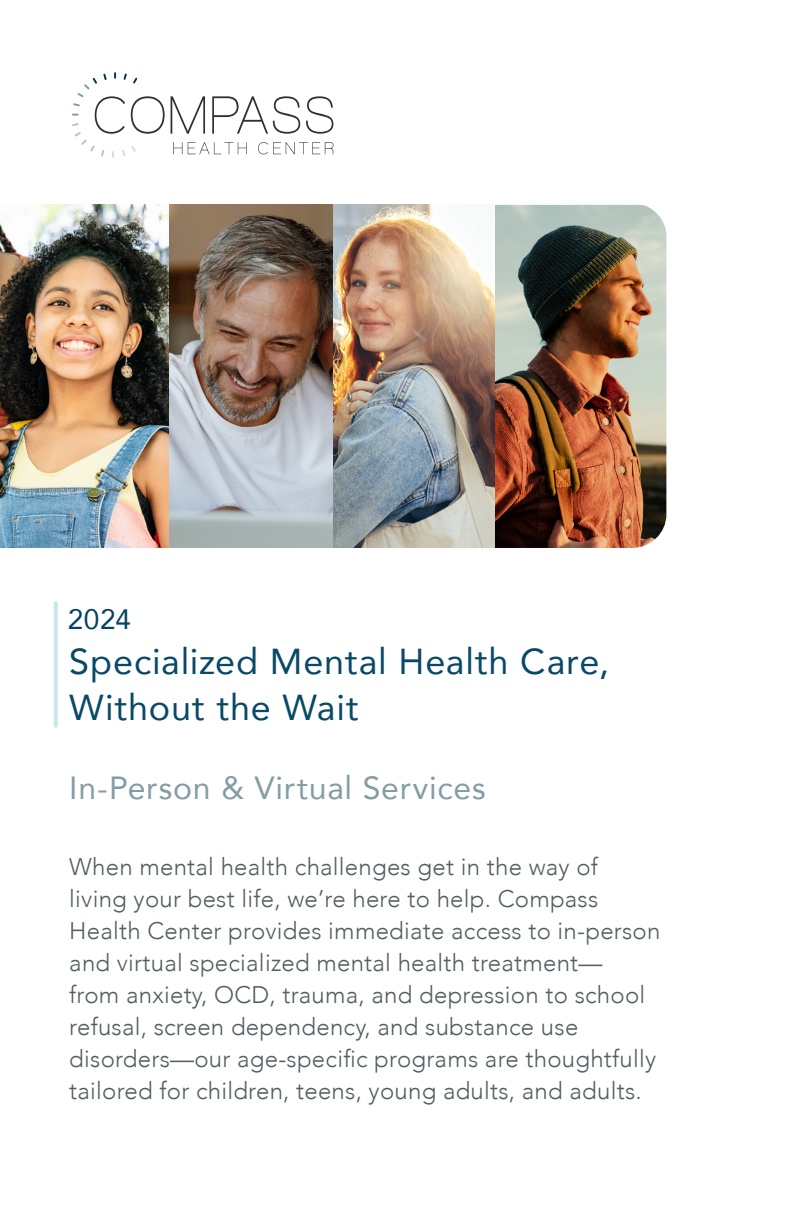
<style>
.page{position:relative;width:792px;height:1224px;background:#fff}
.page>*{position:absolute;margin:0;border:0;box-sizing:border-box;transform-origin:0 0}
.t1{font:36px/46px "Avenir";letter-spacing:.02em;color:#084967}
.t2{font:32px "Avenir";letter-spacing:.02em;color:#839da5}
.t3{font:28px "Avenir";color:#034262}
.t4{font:300 24px/32px "Avenir";letter-spacing:.01em;color:#515e62}
</style>
<div class="page">
<svg style="left:173px;top:142px;width:9px;height:12px"></svg>
<svg style="left:188px;top:142px;width:59px;height:12px"></svg>
<svg style="left:258px;top:142px;width:75px;height:12px"></svg>
<svg style="left:171px;top:96px;width:34px;height:38px"></svg>
<svg style="left:212px;top:96px;width:88px;height:38px"></svg>
<svg style="left:306px;top:96px;width:27px;height:38px"></svg>
<svg style="left:72px;top:72px;width:93px;height:86px"></svg>
<img style="left:0;top:205px;width:333px;height:343px">
<img style="left:333px;top:205px;width:333px;height:343px">
<hr style="left:54px;top:603px;width:4px;height:123px;background:#cce4eb">
<p class="t3" style="left:68px;top:596px;width:65px">2024</p>
<p class="t1" style="left:69px;top:637px;width:541px">Specialized Mental Health Care,<br>Without the Wait</p>
<p class="t2" style="left:69px;top:762px;width:418px">In-Person &amp; Virtual Services</p>
<p class="t4" style="left:69px;top:851px;width:593px">When mental health challenges get in the way of living your best life, we’re here to help. Compass Health Center provides immediate access to in-person and virtual specialized mental health treatment—<br>from anxiety, OCD, trauma, and depression to school refusal, screen dependency, and substance use disorders—our age-specific programs are thoughtfully tailored for children, teens, young adults, and adults.</p>
</div>
